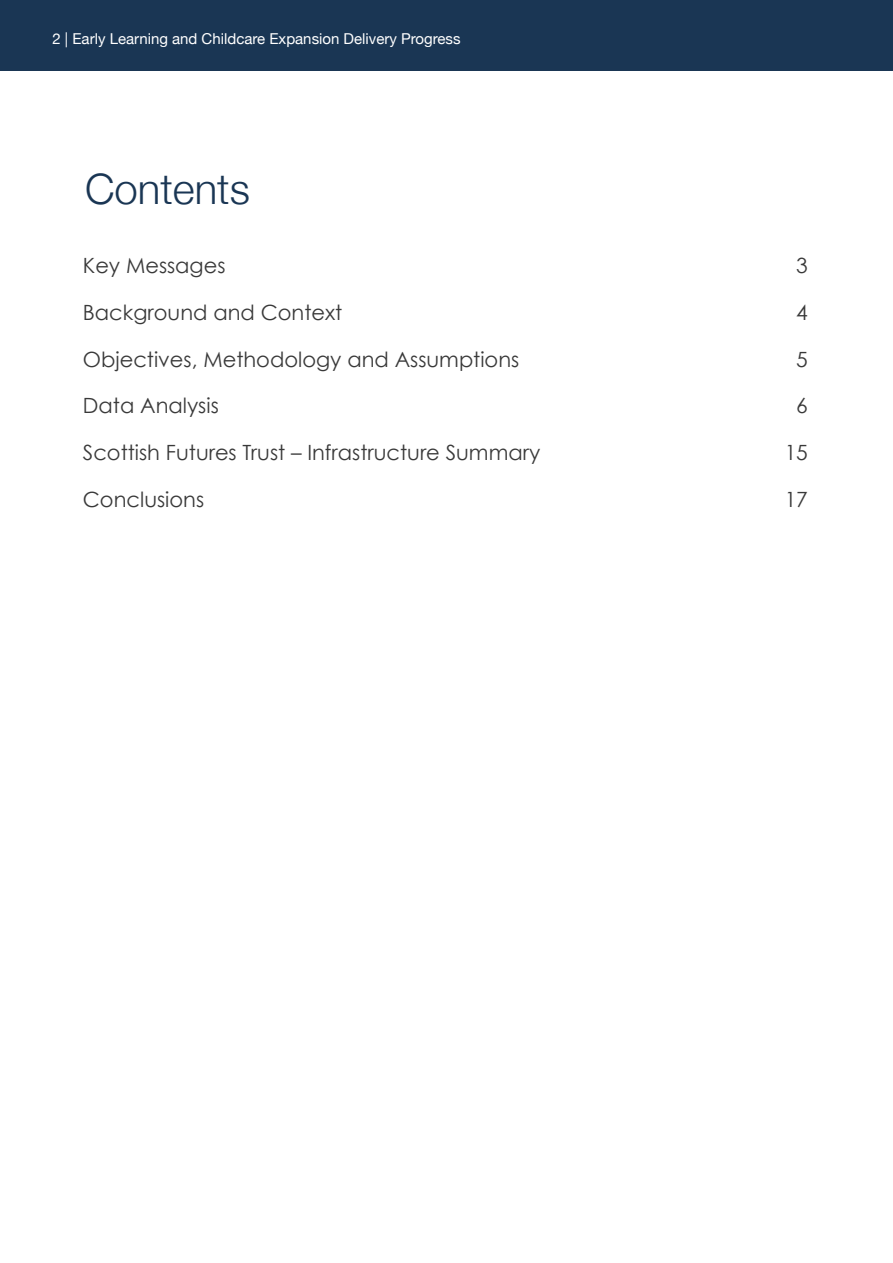
<style>
.page{position:relative;width:893px;height:1263px;background:#fff}
.page>*{position:absolute;margin:0;border:0;box-sizing:border-box;transform-origin:0 0}
.Heading_1{font:300 42px "Helvetica Neue";color:#1a3654}
.Contents{font:21px "Century Gothic";color:#393939}
.t1{font:15px "Helvetica Neue";color:#fff}
</style>
<div class="page">
<div style="left:0;top:0;width:893px;height:70px;background:#1a3654"></div>
<p class="t1" style="left:52px;top:28px;width:410px">2 | Early Learning and Childcare Expansion Delivery Progress</p>
<h2 class="Heading_1" style="left:85px;top:155px;width:166px">Contents</h2>
<p class="Contents" style="left:83px;top:253px;width:144px">Key Messages</p>
<p class="Contents" style="left:796px;top:253px;width:13px">3</p>
<p class="Contents" style="left:83px;top:299px;width:261px">Background and Context</p>
<p class="Contents" style="left:796px;top:299px;width:13px">4</p>
<p class="Contents" style="left:83px;top:346px;width:438px">Objectives, Methodology and Assumptions</p>
<p class="Contents" style="left:796px;top:346px;width:13px">5</p>
<p class="Contents" style="left:83px;top:393px;width:137px">Data Analysis</p>
<p class="Contents" style="left:796px;top:393px;width:13px">6</p>
<p class="Contents" style="left:83px;top:440px;width:459px">Scottish Futures Trust – Infrastructure Summary</p>
<p class="Contents" style="left:785px;top:440px;width:25px">15</p>
<p class="Contents" style="left:83px;top:486px;width:123px">Conclusions</p>
<p class="Contents" style="left:785px;top:486px;width:25px">17</p>
</div>
